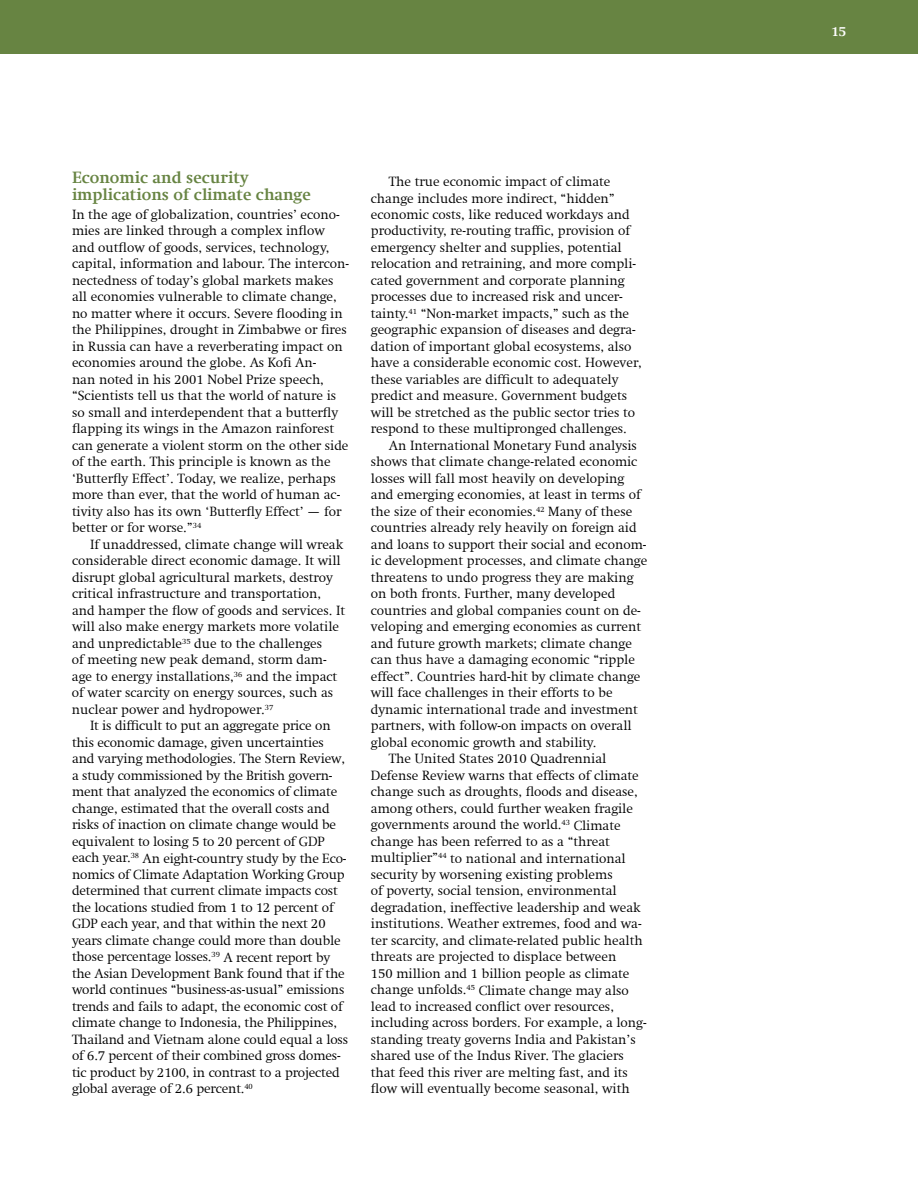
<style>
.page{position:relative;width:918px;height:1188px;background:#fff}
.page>*{position:absolute;margin:0;border:0;box-sizing:border-box;transform-origin:0 0}
.t1{font:700 16.5px/16.5px "Swift Com";color:#678442}
.t2{font:300 13.5px/16.5px "Swift Com";color:#000}
.t3{font:700 13.5px "Swift Com";color:#fff}
</style>
<div class="page">
<div style="left:0;top:0;width:918px;height:54px;background:#678442"></div>
<p class="t1" style="left:72px;top:169px;width:240px">Economic and security implications of climate change</p>
<p class="t2" style="left:72px;top:206px;width:279px">In the age of globalization, countries’ econo&shy;mies are linked through a complex inflow and outflow of goods, services, technology, capital, information and labour. The intercon&shy;nectedness of today’s global markets makes all economies vulnerable to climate change, no matter where it occurs. Severe flooding in the Philippines, drought in Zimbabwe or fires in Russia can have a reverberating impact on economies around the globe. As Kofi An-<br>nan noted in his 2001 Nobel Prize speech, “Scientists tell us that the world of nature is so small and interdependent that a butterfly flapping its wings in the Amazon rainforest can generate a violent storm on the other side of the earth. This principle is known as the ‘Butterfly Effect’. Today, we realize, perhaps more than ever, that the world of human ac&shy;tivity also has its own ‘Butterfly Effect’ — for better or for worse.”<sup>34</sup></p>
<p class="t2" style="left:72px;top:536px;width:275px;text-indent:18px">If unaddressed, climate change will wreak considerable direct economic damage. It will disrupt global agricultural markets, destroy critical infrastructure and transportation, and hamper the flow of goods and services. It will also make energy markets more volatile and unpredictable<sup>35</sup> due to the challenges<br>of meeting new peak demand, storm dam&shy;age to energy installations,<sup>36</sup> and the impact of water scarcity on energy sources, such as nuclear power and hydropower.<sup>37</sup></p>
<p class="t2" style="left:72px;top:718px;width:278px;text-indent:18px">It is difficult to put an aggregate price on this economic damage, given uncertainties and varying methodologies. The Stern Review, a study commissioned by the British govern&shy;ment that analyzed the economics of climate change, estimated that the overall costs and risks of inaction on climate change would be equivalent to losing 5 to 20 percent of GDP each year.<sup>38</sup> An eight-country study by the Eco&shy;nomics of Climate Adaptation Working Group determined that current climate impacts cost the locations studied from 1 to 12 percent of GDP each year, and that within the next 20 years climate change could more than double those percentage losses.<sup>39</sup> A recent report by the Asian Development Bank found that if the world continues “business-as-usual” emissions trends and fails to adapt, the economic cost of climate change to Indonesia, the Philippines, Thailand and Vietnam alone could equal a loss of 6.7 percent of their combined gross domes&shy;tic product by 2100, in contrast to a projected global average of 2.6 percent.<sup>40</sup></p>
<p class="t2" style="left:371px;top:173px;width:272px;text-indent:18px">The true economic impact of climate change includes more indirect, “hidden” economic costs, like reduced workdays and productivity, re-routing traffic, provision of emergency shelter and supplies, potential relocation and retraining, and more compli&shy;cated government and corporate planning processes due to increased risk and uncer&shy;tainty.<sup>41</sup> “Non-market impacts,” such as the geographic expansion of diseases and degra&shy;dation of important global ecosystems, also have a considerable economic cost. However, these variables are difficult to adequately predict and measure. Government budgets will be stretched as the public sector tries to respond to these multipronged challenges.</p>
<p class="t2" style="left:389px;top:437px;width:250px">An International Monetary Fund analysis</p>
<p class="t2" style="left:371px;top:454px;width:268px">shows that climate change-related economic</p>
<p class="t2" style="left:371px;top:470px;width:255px">losses will fall most heavily on developing</p>
<p class="t2" style="left:371px;top:487px;width:271px">and emerging economies, at least in terms of</p>
<p class="t2" style="left:371px;top:503px;width:263px">the size of their economies.<sup>42</sup> Many of these</p>
<p class="t2" style="left:371px;top:520px;width:267px">countries already rely heavily on foreign aid</p>
<p class="t2" style="left:371px;top:536px;width:277px">and loans to support their social and econom-</p>
<p class="t2" style="left:371px;top:553px;width:278px">ic development processes, and climate change</p>
<p class="t2" style="left:371px;top:569px;width:264px">threatens to undo progress they are making</p>
<p class="t2" style="left:371px;top:586px;width:246px">on both fronts. Further, many developed</p>
<p class="t2" style="left:371px;top:602px;width:272px">countries and global companies count on de-</p>
<p class="t2" style="left:371px;top:619px;width:272px">veloping and emerging economies as current</p>
<p class="t2" style="left:371px;top:635px;width:263px">and future growth markets; climate change</p>
<p class="t2" style="left:371px;top:652px;width:266px">can thus have a damaging economic “ripple</p>
<p class="t2" style="left:371px;top:668px;width:271px">effect”. Countries hard-hit by climate change</p>
<p class="t2" style="left:371px;top:685px;width:243px">will face challenges in their efforts to be</p>
<p class="t2" style="left:371px;top:701px;width:269px">dynamic international trade and investment</p>
<p class="t2" style="left:371px;top:718px;width:262px">partners, with follow-on impacts on overall</p>
<p class="t2" style="left:371px;top:734px;width:227px">global economic growth and stability.</p>
<p class="t2" style="left:389px;top:751px;width:219px">The United States 2010 Quadrennial</p>
<p class="t2" style="left:371px;top:767px;width:269px">Defense Review warns that effects of climate</p>
<p class="t2" style="left:371px;top:784px;width:268px">change such as droughts, floods and disease,</p>
<p class="t2" style="left:371px;top:800px;width:264px">among others, could further weaken fragile</p>
<p class="t2" style="left:371px;top:817px;width:251px">governments around the world.<sup>43</sup> Climate</p>
<p class="t2" style="left:371px;top:833px;width:240px">change has been referred to as a “threat</p>
<p class="t2" style="left:371px;top:850px;width:256px">multiplier”<sup>44</sup> to national and international</p>
<p class="t2" style="left:371px;top:866px;width:243px">security by worsening existing problems</p>
<p class="t2" style="left:371px;top:883px;width:247px">of poverty, social tension, environmental</p>
<p class="t2" style="left:371px;top:899px;width:271px">degradation, ineffective leadership and weak</p>
<p class="t2" style="left:371px;top:916px;width:272px">institutions. Weather extremes, food and wa-</p>
<p class="t2" style="left:371px;top:932px;width:273px">ter scarcity, and climate-related public health</p>
<p class="t2" style="left:371px;top:949px;width:247px">threats are projected to displace between</p>
<p class="t2" style="left:371px;top:965px;width:260px">150 million and 1 billion people as climate</p>
<p class="t2" style="left:371px;top:982px;width:260px">change unfolds.<sup>45</sup> Climate change may also</p>
<p class="t2" style="left:371px;top:998px;width:245px">lead to increased conflict over resources,</p>
<p class="t2" style="left:371px;top:1015px;width:277px">including across borders. For example, a long-</p>
<p class="t2" style="left:371px;top:1031px;width:266px">standing treaty governs India and Pakistan’s</p>
<p class="t2" style="left:371px;top:1048px;width:255px">shared use of the Indus River. The glaciers</p>
<p class="t2" style="left:371px;top:1064px;width:258px">that feed this river are melting fast, and its</p>
<p class="t2" style="left:371px;top:1081px;width:260px">flow will eventually become seasonal, with</p>
<p class="t3" style="left:831px;top:23px;width:16px">15</p>
</div>
